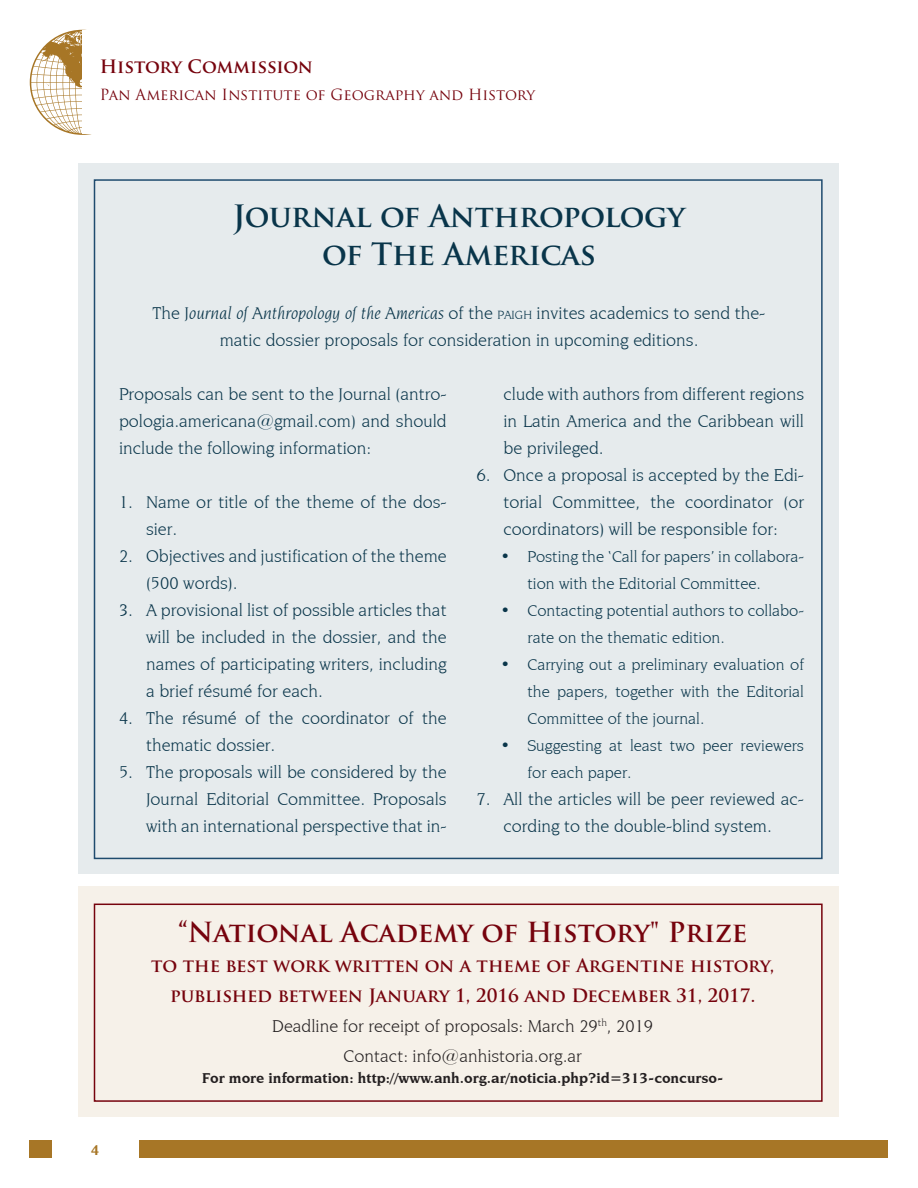
<style>
.page{position:relative;width:918px;height:1188px;background:#fff}
.page>*{position:absolute;margin:0;border:0;box-sizing:border-box;transform-origin:0 0}
.t1{font:700 30px/37.5px "Trajan Pro";letter-spacing:-.01em;color:#09354a;text-align:center}
.t2{font:700 27px "Trajan Pro";color:#76030d}
.t3{font:18px/27px "Novarese IT Cby BT";color:#09354a;text-align:justify}
.t4{font:700 18px/30px "Trajan Pro";color:#76030d;text-align:center}
.t5{font:18px/30px "Novarese IT Cby BT";color:#231f20;text-align:center}
.t6{font:16.5px/27px "Novarese IT Cby BT";color:#09354a}
.t7{font:700 15px "Novarese IT Cby BT";color:#231f20}
.t8{font:15px "Trajan Pro";color:#76030d}
.t9{font:700 15px "Novarese IT Cby BT";color:#a77626}
.s1{font-style:italic}
.s2{font-size:12.6px}
</style>
<div class="page">
<div style="left:30px;top:1140px;width:858px;height:18px;background:#a77626"></div>
<div style="left:52px;top:1140px;width:86px;height:19px;background:#fff"></div>
<svg style="left:30px;top:30px;width:62px;height:105px"></svg>
<div style="left:82px;top:30px;width:63px;height:104px;background:#fff"></div>
<div style="left:79px;top:887px;width:760px;height:230px;background:#f6f1e9"></div>
<div style="left:79px;top:163px;width:760px;height:711px;background:#e6ebed"></div>
<div style="left:94px;top:904px;width:729px;height:198px;border:2px solid #76030d"></div>
<p class="t4" style="left:100px;top:52px;width:215px">History Commission</p>
<p class="t8" style="left:100px;top:85px;width:437px">Pan American Institute of Geography and History</p>
<h1 class="t1" style="left:233px;top:198px;width:454px">Journal of Anthropology of The Americas</h1>
<p class="t3" style="left:153px;top:299px;width:614px;text-align:center">The <span class="s1">Journal of Anthropology of the Americas</span> of the <span class="s2">paigh</span> invites academics to send the&shy;matic dossier proposals for consideration in upcoming editions.</p>
<p class="t3" style="left:119px;top:381px;width:329px">Proposals can be sent to the Journal (antro&shy;pologia.americana@gmail.com) and should include the following information:</p>
<p class="t3" style="left:146px;top:489px;width:302px;text-indent:-27px">1. Name or title of the theme of the dos&shy;sier.</p>
<p class="t3" style="left:146px;top:543px;width:302px;text-indent:-27px">2. Objectives and justification of the theme (500 words).</p>
<p class="t3" style="left:146px;top:597px;width:302px;text-indent:-27px">3. A provisional list of possible articles that will be included in the dossier, and the names of participating writers, including a brief résumé for each.</p>
<p class="t3" style="left:146px;top:705px;width:302px;text-indent:-27px">4. The résumé of the coordinator of the thematic dossier.</p>
<p class="t3" style="left:146px;top:759px;width:302px;text-indent:-27px">5. The proposals will be considered by the Journal Editorial Committee. Proposals with an international perspective that in-</p>
<p class="t3" style="left:503px;top:381px;width:302px">clude with authors from different regions in Latin America and the Caribbean will be privileged.</p>
<p class="t3" style="left:503px;top:462px;width:302px;text-indent:-27px">6. Once a proposal is accepted by the Edi&shy;torial Committee, the coordinator (or coordinators) will be responsible for:</p>
<p class="t6" style="left:527px;top:543px;width:278px;text-indent:-27px">• Posting the ‘Call for papers’ in collabora&shy;tion with the Editorial Committee.</p>
<p class="t6" style="left:527px;top:597px;width:278px;text-indent:-27px">• Contacting potential authors to collabo&shy;rate on the thematic edition.</p>
<p class="t6" style="left:527px;top:651px;width:278px;text-align:justify;text-indent:-27px">• Carrying out a preliminary evaluation of the papers, together with the Editorial Committee of the journal.</p>
<p class="t6" style="left:527px;top:732px;width:278px;text-indent:-27px">• Suggesting at least two peer reviewers for each paper.</p>
<p class="t3" style="left:476px;top:786px;width:329px;text-align:center">7. All the articles will be peer reviewed ac&shy;cording to the double-blind system.</p>
<p class="t9" style="left:91px;top:1141px;width:10px">4</p>
<h2 class="t2" style="left:178px;top:916px;width:571px">“National Academy of History" Prize</h2>
<p class="t4" style="left:151px;top:951px;width:624px">to the best work written on a theme of Argentine history, published between January 1, 2016 and December 31, 2017.</p>
<p class="t5" style="left:272px;top:1011px;width:382px">Deadline for receipt of proposals: March 29<sup>th</sup>, 2019<br>Contact: info@anhistoria.org.ar</p>
<p class="t7" style="left:202px;top:1069px;width:523px">For more information: http://www.anh.org.ar/noticia.php?id=313-concurso-</p>
</div>
